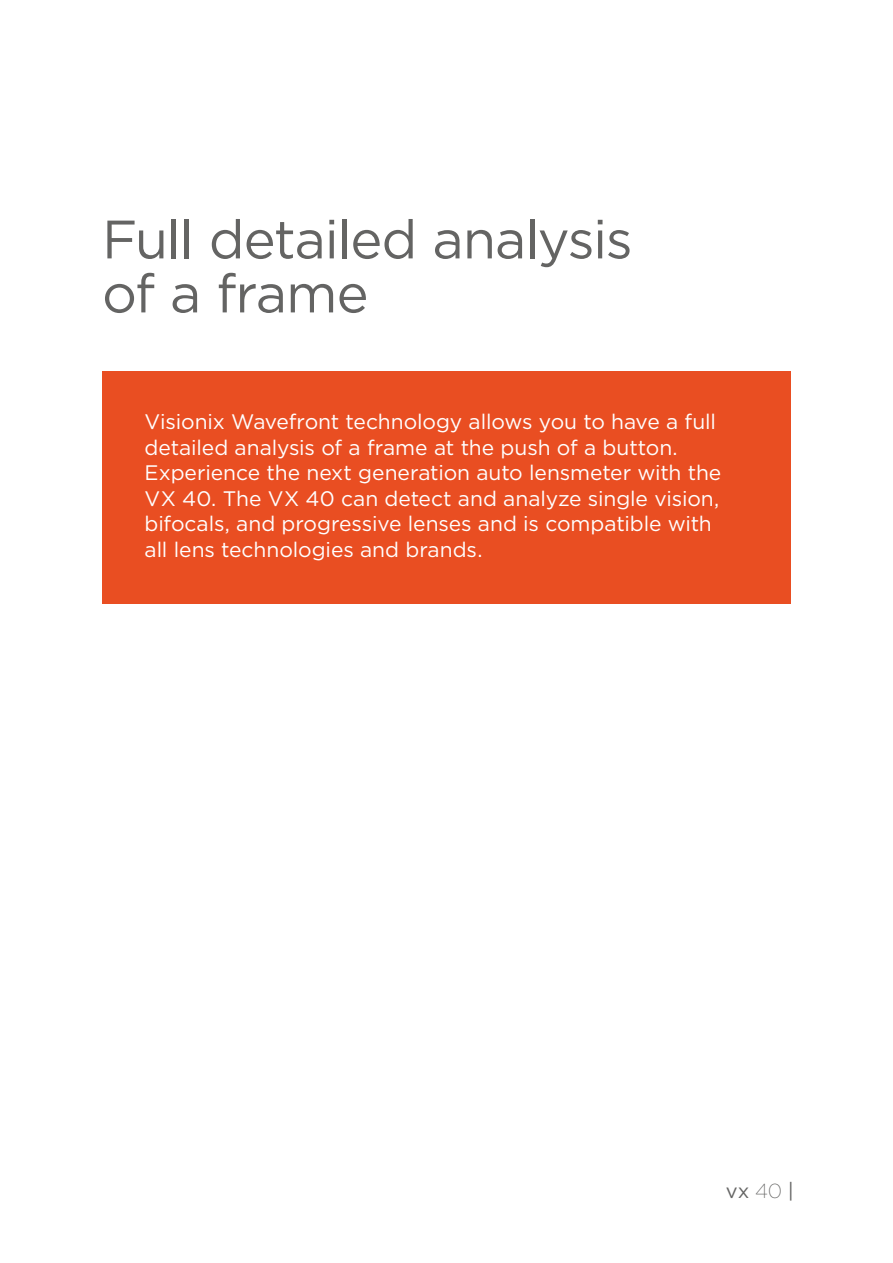
<style>
.page{position:relative;width:893px;height:1263px;background:#fff}
.page>*{position:absolute;margin:0;border:0;box-sizing:border-box;transform-origin:0 0}
.t1{font:54px/54px "Gotham";letter-spacing:-.025em;color:#646463}
.t2{font:21px/25.5px "Gotham";letter-spacing:-.005em;color:#fff}
.t3{font:20.25px "Gotham";color:#646463}
.s1{font-family:"Gotham Ex";font-weight:300}
</style>
<div class="page">
<div style="left:102px;top:371px;width:689px;height:233px;background:#e94e22"></div>
<h1 class="t1" style="left:102px;top:211px;width:532px">Full detailed analysis of a frame</h1>
<p class="t2" style="left:145px;top:409px;width:578px">Visionix Wavefront technology allows you to have a full detailed analysis of a frame at the push of a button.<br>Experience the next generation auto lensmeter with the VX 40. The VX 40 can detect and analyze single vision, bifocals, and progressive lenses and is compatible with all lens technologies and brands.</p>
<p class="t3" style="left:726px;top:1179px;width:70px">vx <span class="s1">40</span> |</p>
</div>
